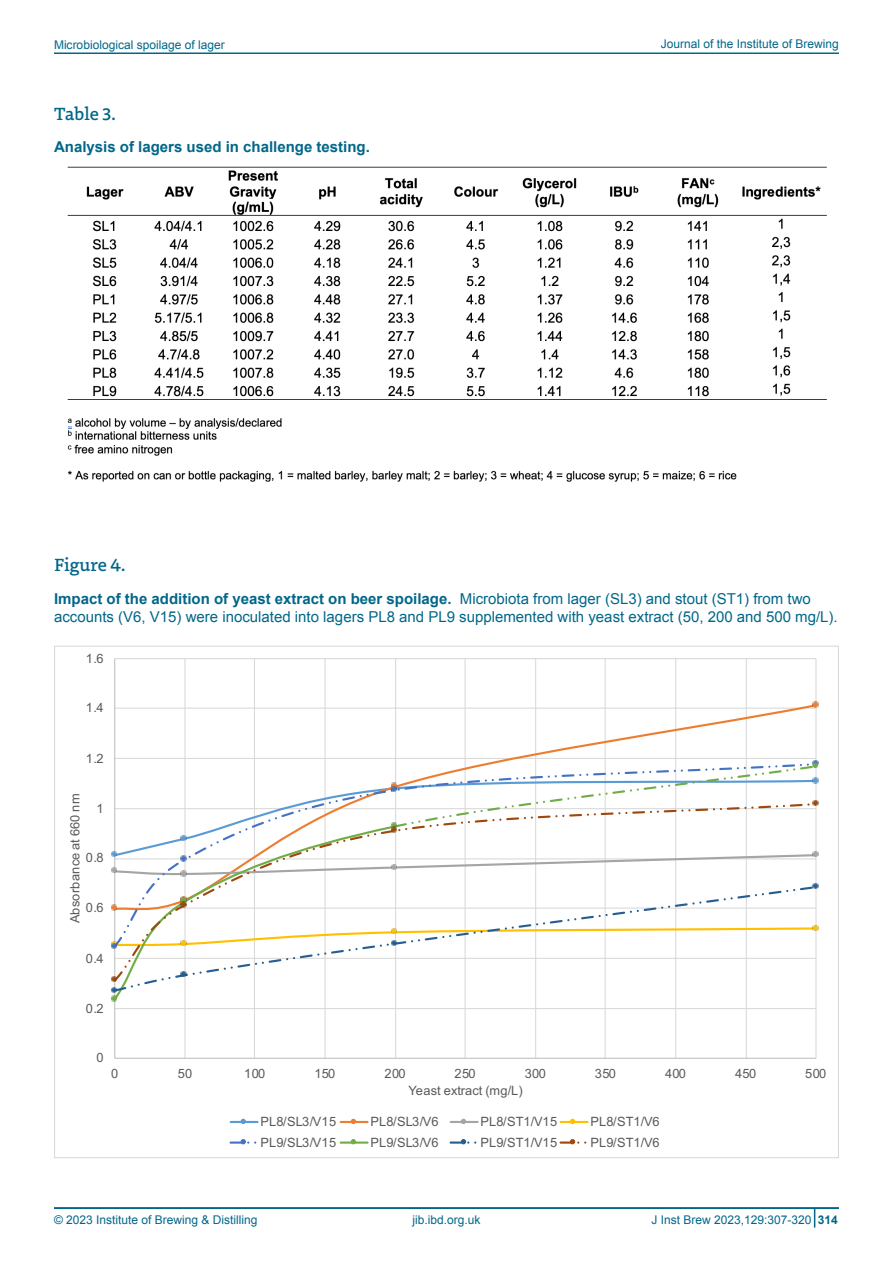
<style>
.page{position:relative;width:893px;height:1263px;background:#fff}
.page>*{position:absolute;margin:0;border:0;box-sizing:border-box;transform-origin:0 0}
.t1{font:500 18px "Dovetail MVB";color:#016789}
.t2{font:15px/18px "Arial";color:#016789}
.t3{font:700 15px "Arial";color:#016789}
.t4{font:12.9px "Arial";color:#595959}
.t5{font:12.9px "Arial";letter-spacing:.025em;color:#595959}
.t6{font:12px "Arial";color:#016789}
.t7{font:700 12px "Arial";color:#016789}
.s1{font-weight:700}
</style>
<div class="page">
<hr style="left:54px;top:53px;width:785px;height:1px;background:#016789">
<hr style="left:54px;top:1207px;width:785px;height:2px;background:#016789">
<svg style="left:814px;top:1209px;width:1px;height:18px"></svg>
<img style="left:67px;top:166px;width:760px;height:316px">
<hr style="left:115px;top:1008px;width:701px;height:1px;background:#d9d9d9">
<hr style="left:115px;top:658px;width:701px;height:1px;background:#d9d9d9">
<hr style="left:184px;top:659px;width:1px;height:399px;background:#d9d9d9">
<hr style="left:254px;top:659px;width:1px;height:399px;background:#d9d9d9">
<hr style="left:324px;top:659px;width:2px;height:399px;background:#d9d9d9">
<hr style="left:395px;top:659px;width:1px;height:399px;background:#d9d9d9">
<hr style="left:465px;top:659px;width:1px;height:399px;background:#d9d9d9">
<hr style="left:535px;top:659px;width:1px;height:399px;background:#d9d9d9">
<hr style="left:605px;top:659px;width:1px;height:399px;background:#d9d9d9">
<hr style="left:675px;top:659px;width:1px;height:399px;background:#d9d9d9">
<hr style="left:746px;top:659px;width:1px;height:399px;background:#d9d9d9">
<hr style="left:815px;top:659px;width:1px;height:399px;background:#d9d9d9">
<hr style="left:114px;top:659px;width:1px;height:399px;background:#bfbfbf">
<hr style="left:115px;top:1058px;width:701px;height:1px;background:#bfbfbf">
<svg style="left:114px;top:703px;width:702px;height:60px"></svg>
<svg style="left:811px;top:701px;width:8px;height:7px"></svg>
<svg style="left:114px;top:763px;width:276px;height:40px"></svg>
<svg style="left:114px;top:803px;width:702px;height:179px"></svg>
<svg style="left:111px;top:975px;width:7px;height:27px"></svg>
<svg style="left:111px;top:850px;width:708px;height:61px"></svg>
<svg style="left:390px;top:759px;width:429px;height:74px"></svg>
<hr style="left:231px;top:1121px;width:27px;height:2px;background:#5b9bd5">
<svg style="left:241px;top:1119px;width:5px;height:5px"></svg>
<hr style="left:341px;top:1121px;width:27px;height:2px;background:#ed7d31">
<svg style="left:351px;top:1119px;width:5px;height:5px"></svg>
<hr style="left:451px;top:1121px;width:27px;height:2px;background:#a5a5a5">
<svg style="left:461px;top:1119px;width:5px;height:5px"></svg>
<hr style="left:561px;top:1121px;width:27px;height:2px;background:#ffc000">
<svg style="left:570px;top:1119px;width:5px;height:5px"></svg>
<svg style="left:230px;top:1139px;width:26px;height:5px"></svg>
<hr style="left:341px;top:1141px;width:27px;height:3px;background:#70ad47">
<svg style="left:450px;top:1139px;width:26px;height:5px"></svg>
<svg style="left:560px;top:1139px;width:26px;height:5px"></svg>
<p class="t6" style="left:54px;top:37px;width:172px">Microbiological spoilage of lager</p>
<p class="t6" style="left:661px;top:36px;width:180px">Journal of the Institute of Brewing</p>
<p class="t1" style="left:54px;top:100px;width:63px">Table 3.</p>
<p class="t3" style="left:54px;top:137px;width:317px">Analysis of lagers used in challenge testing.</p>
<p class="t1" style="left:54px;top:552px;width:73px">Figure 4.</p>
<p class="t2" style="left:54px;top:590px;width:785px"><span class="s1">Impact of the addition of yeast extract on beer spoilage.</span> Microbiota from lager (SL3) and stout (ST1) from two accounts (V6, V15) were inoculated into lagers PL8 and PL9 supplemented with yeast extract (50, 200 and 500 mg/L).</p>
<p class="t4" style="left:86px;top:650px;width:19px">1.6</p>
<p class="t4" style="left:86px;top:699px;width:19px">1.4</p>
<p class="t4" style="left:86px;top:749px;width:19px">1.2</p>
<p class="t5" style="left:66px;top:923px;width:131px;rotate:-90deg">Absorbance at 660 nm</p>
<p class="t4" style="left:97px;top:799px;width:9px">1</p>
<p class="t4" style="left:86px;top:849px;width:19px">0.8</p>
<p class="t4" style="left:86px;top:899px;width:19px">0.6</p>
<p class="t4" style="left:86px;top:949px;width:19px">0.4</p>
<p class="t4" style="left:86px;top:999px;width:19px">0.2</p>
<p class="t4" style="left:97px;top:1049px;width:9px">0</p>
<p class="t4" style="left:111px;top:1065px;width:9px">0</p>
<p class="t4" style="left:178px;top:1065px;width:16px">50</p>
<p class="t4" style="left:244px;top:1065px;width:23px">100</p>
<p class="t4" style="left:314px;top:1065px;width:23px">150</p>
<p class="t4" style="left:384px;top:1065px;width:23px">200</p>
<p class="t4" style="left:455px;top:1065px;width:23px">250</p>
<p class="t4" style="left:525px;top:1065px;width:23px">300</p>
<p class="t4" style="left:595px;top:1065px;width:23px">350</p>
<p class="t4" style="left:665px;top:1065px;width:23px">400</p>
<p class="t4" style="left:735px;top:1065px;width:23px">450</p>
<p class="t4" style="left:805px;top:1065px;width:23px">500</p>
<p class="t4" style="left:408px;top:1082px;width:116px">Yeast extract (mg/L)</p>
<p class="t4" style="left:261px;top:1113px;width:77px">PL8/SL3/V15</p>
<p class="t4" style="left:371px;top:1113px;width:70px">PL8/SL3/V6</p>
<p class="t4" style="left:481px;top:1113px;width:78px">PL8/ST1/V15</p>
<p class="t4" style="left:591px;top:1113px;width:71px">PL8/ST1/V6</p>
<p class="t4" style="left:261px;top:1133px;width:77px">PL9/SL3/V15</p>
<p class="t4" style="left:371px;top:1133px;width:70px">PL9/SL3/V6</p>
<p class="t4" style="left:481px;top:1133px;width:78px">PL9/ST1/V15</p>
<p class="t4" style="left:591px;top:1133px;width:71px">PL9/ST1/V6</p>
<p class="t6" style="left:54px;top:1212px;width:205px">© 2023 Institute of Brewing &amp; Distilling</p>
<p class="t6" style="left:412px;top:1212px;width:70px">jib.ibd.org.uk</p>
<p class="t6" style="left:651px;top:1212px;width:162px">J Inst Brew 2023,129:307-320</p>
<p class="t7" style="left:818px;top:1212px;width:22px">314</p>
</div>
